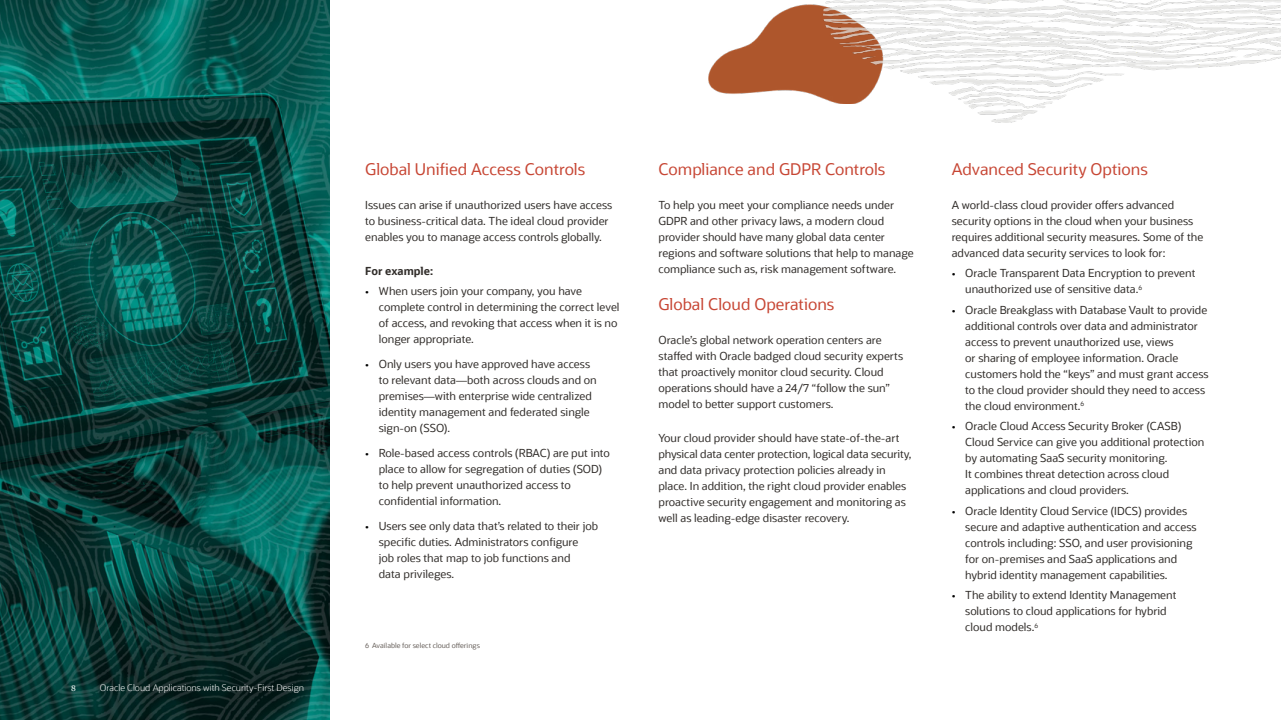
<style>
.page{position:relative;width:1281px;height:720px;background:#fff}
.page>*{position:absolute;margin:0;border:0;box-sizing:border-box;transform-origin:0 0}
.t1{font:16px "Oracle Sans";color:#c74634}
.t2{font:11px/16px "Oracle Sans";color:#312d2a}
.t3{font:700 11px "Oracle Sans";color:#312d2a}
.t4{font:300 9px "Oracle Sans";color:#fff}
.t5{font:8px "Georgia";color:#fff}
.t6{font:7px "Oracle Sans";color:#67605b}
.s1{color:#000}
</style>
<div class="page">
<img style="left:0;top:0;width:329px;height:720px">
<img style="left:708px;top:5px;width:115px;height:94px">
<img style="left:823px;top:0;width:457px;height:123px">
<p class="t5" style="left:71px;top:682px;width:6px">8</p>
<p class="t4" style="left:100px;top:683px;width:206px">Oracle Cloud Applications with Security-First Design</p>
<h2 class="t1" style="left:365px;top:159px;width:221px">Global Unified Access Controls</h2>
<p class="t2" style="left:365px;top:197px;width:248px">Issues can arise if unauthorized users have access to business-critical data. The ideal cloud provider enables you to manage access controls globally.</p>
<h4 class="t3" style="left:365px;top:264px;width:69px">For example:</h4>
<p class="t2" style="left:379px;top:283px;width:242px;text-indent:-13px"><span class="s1">•</span> When users join your company, you have complete control in determining the correct level of access, and revoking that access when it is no longer appropriate.</p>
<p class="t2" style="left:379px;top:356px;width:219px;text-indent:-13px"><span class="s1">•</span> Only users you have approved have access to relevant data—both across clouds and on premises—with enterprise wide centralized identity management and federated single sign-on (SSO).</p>
<p class="t2" style="left:379px;top:445px;width:233px;text-indent:-13px"><span class="s1">•</span> Role-based access controls (RBAC) are put into place to allow for segregation of duties (SOD) to help prevent unauthorized access to</p>
<p class="t2" style="left:379px;top:493px;width:124px">confidential information.</p>
<p class="t2" style="left:365px;top:518px;width:234px"><span class="s1">•</span> Users see only data that’s related to their job</p>
<p class="t2" style="left:379px;top:534px;width:201px">specific duties. Administrators configure</p>
<p class="t2" style="left:379px;top:550px;width:193px">job roles that map to job functions and data privileges.</p>
<p class="t6" style="left:365px;top:641px;width:116px">6 Available for select cloud offerings</p>
<p class="t1" style="left:658px;top:159px;width:228px">Compliance and GDPR Controls</p>
<p class="t2" style="left:658px;top:197px;width:257px">To help you meet your compliance needs under GDPR and other privacy laws, a modern cloud provider should have many global data center regions and software solutions that help to manage compliance such as, risk management software.</p>
<p class="t1" style="left:658px;top:294px;width:177px">Global Cloud Operations</p>
<p class="t2" style="left:658px;top:332px;width:224px">Oracle’s global network operation centers are</p>
<p class="t2" style="left:658px;top:348px;width:246px">staffed with Oracle badged cloud security experts</p>
<p class="t2" style="left:658px;top:364px;width:227px">that proactively monitor cloud security. Cloud</p>
<p class="t2" style="left:658px;top:380px;width:233px">operations should have a 24/7 “follow the sun” model to better support customers.</p>
<p class="t2" style="left:658px;top:430px;width:254px">Your cloud provider should have state-of-the-art physical data center protection, logical data security, and data privacy protection policies already in place. In addition, the right cloud provider enables proactive security engagement and monitoring as well as leading-edge disaster recovery.</p>
<p class="t1" style="left:951px;top:159px;width:198px">Advanced Security Options</p>
<p class="t2" style="left:951px;top:197px;width:224px">A world-class cloud provider offers advanced</p>
<p class="t2" style="left:951px;top:213px;width:253px">security options in the cloud when your business requires additional security measures. Some of the advanced data security services to look for:</p>
<p class="t2" style="left:965px;top:265px;width:232px;text-indent:-13px"><span class="s1">•</span> Oracle Transparent Data Encryption to prevent unauthorized use of sensitive data.<sup>6</sup></p>
<p class="t2" style="left:965px;top:302px;width:245px;text-indent:-13px"><span class="s1">•</span> Oracle Breakglass with Database Vault to provide additional controls over data and administrator access to prevent unauthorized use, views<br>or sharing of employee information. Oracle customers hold the “keys” and must grant access to the cloud provider should they need to access the cloud environment.<sup>6</sup></p>
<p class="t2" style="left:965px;top:418px;width:241px;text-indent:-13px"><span class="s1">•</span> Oracle Cloud Access Security Broker (CASB)<br>Cloud Service can give you additional protection by automating SaaS security monitoring.<br>It combines threat detection across cloud applications and cloud providers.</p>
<p class="t2" style="left:965px;top:503px;width:233px;text-indent:-13px"><span class="s1">•</span> Oracle Identity Cloud Service (IDCS) provides secure and adaptive authentication and access controls including: SSO, and user provisioning for on-premises and SaaS applications and hybrid identity management capabilities.</p>
<p class="t2" style="left:965px;top:587px;width:213px;text-indent:-13px"><span class="s1">•</span> The ability to extend Identity Management solutions to cloud applications for hybrid cloud models.<sup>6</sup></p>
</div>
